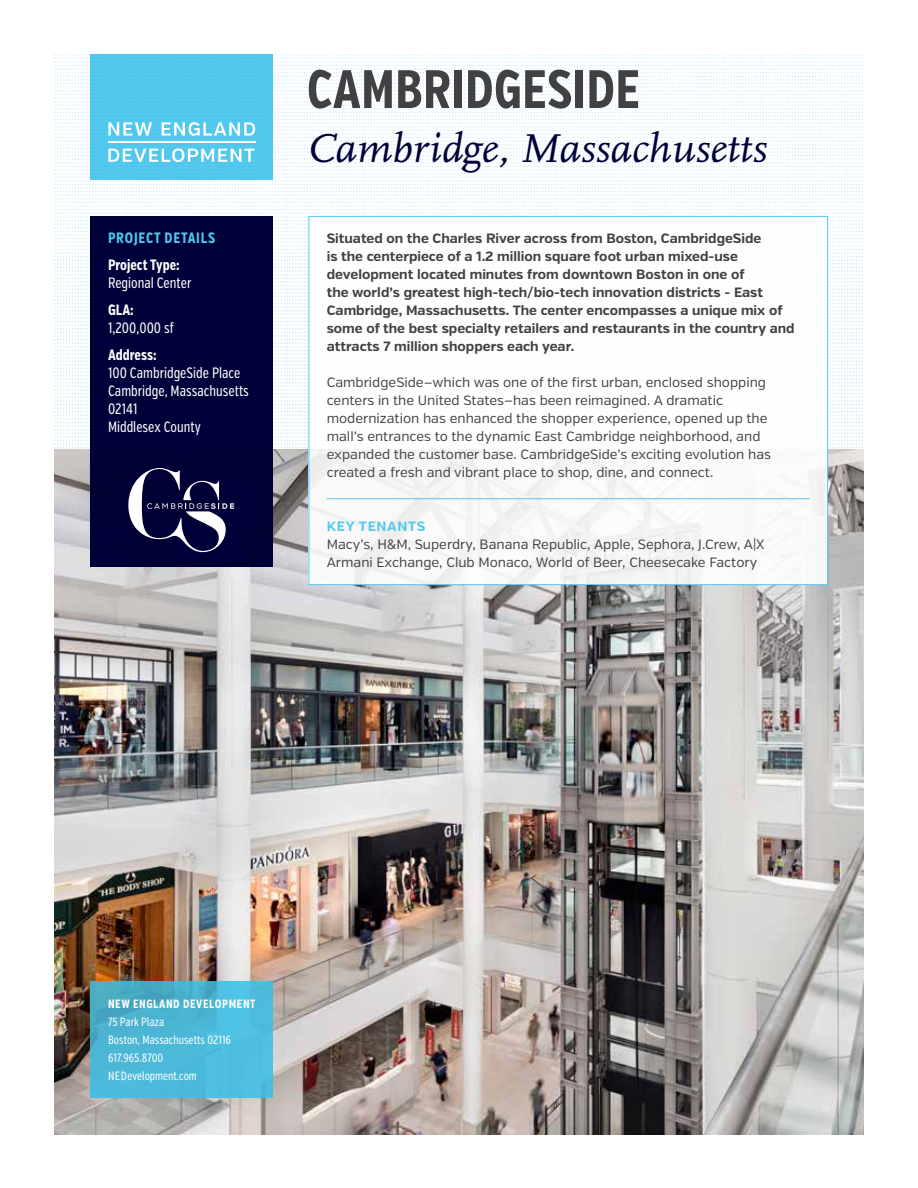
<style>
.page{position:relative;width:918px;height:1188px;background:#fff}
.page>*{position:absolute;margin:0;border:0;box-sizing:border-box;transform-origin:0 0}
.t1{font:700 54px "Verb Comp";color:#414042}
.t2{font:italic 42px "Scala OT";color:#00013a;scale:1.05 1}
.t3{font:15px/18px "Verb Comp";color:#fff}
.t4{font:700 15px "Verb Comp";color:#fff}
.t5{font:700 15px "Verb Comp";letter-spacing:.05em;color:#52c9ed}
.t6{font:13.5px/18px "Verb";color:#414042}
.t7{font:700 13.5px/18px "Verb";color:#414042}
.t8{font:700 13.5px "Verb";letter-spacing:.05em;color:#52c9ed}
.t9{font:12px/18px "Verb Comp";color:#fff}
.t10{font:700 12px "Verb Comp";letter-spacing:.05em;color:#fff}
</style>
<div class="page">
<img style="left:54px;top:54px;width:810px;height:1080px">
<div style="left:309px;top:216px;width:519px;height:369px;background:#fff"></div>
<div style="left:90px;top:216px;width:183px;height:351px;background:#00013a"></div>
<div style="left:90px;top:54px;width:183px;height:126px;background:#52c9ed"></div>
<svg style="left:108px;top:148px;width:147px;height:14px"></svg>
<svg style="left:108px;top:122px;width:147px;height:14px"></svg>
<hr style="left:108px;top:142px;width:147px;height:1px;background:#fff">
<svg style="left:90px;top:981px;width:183px;height:117px;background:#4bb7d6"></svg>
<hr style="left:327px;top:498px;width:483px;height:1px;background:#52c9ed">
<svg style="left:128px;top:468px;width:106px;height:84px"></svg>
<p class="t5" style="left:108px;top:229px;width:109px">PROJECT DETAILS</p>
<p class="t4" style="left:108px;top:256px;width:73px">Project Type:</p>
<p class="t3" style="left:108px;top:274px;width:85px">Regional Center</p>
<p class="t4" style="left:108px;top:301px;width:27px">GLA:</p>
<p class="t3" style="left:108px;top:319px;width:67px">1,200,000 sf</p>
<p class="t4" style="left:108px;top:346px;width:50px">Address:</p>
<p class="t3" style="left:108px;top:364px;width:142px">100 CambridgeSide Place<br>Cambridge, Massachusetts<br>02141<br>Middlesex County</p>
<h1 class="t1" style="left:307px;top:58px;width:335px">CAMBRIDGESIDE</h1>
<h2 class="t2" style="left:307px;top:125px;width:440px">Cambridge, Massachusetts</h2>
<p class="t7" style="left:327px;top:230px;width:469px">Situated on the Charles River across from Boston, CambridgeSide<br>is the centerpiece of a 1.2 million square foot urban mixed-use development located minutes from downtown Boston in one of<br>the world’s greatest high-tech/bio-tech innovation districts - East Cambridge, Massachusetts. The center encompasses a unique mix of some of the best specialty retailers and restaurants in the country and attracts 7 million shoppers each year.</p>
<p class="t6" style="left:327px;top:373px;width:446px">CambridgeSide—which was one of the first urban, enclosed shopping centers in the United States—has been reimagined. A dramatic modernization has enhanced the shopper experience, opened up the mall’s entrances to the dynamic East Cambridge neighborhood, and expanded the customer base. CambridgeSide’s exciting evolution has created a fresh and vibrant place to shop, dine, and connect.</p>
<p class="t8" style="left:327px;top:518px;width:100px">KEY TENANTS</p>
<p class="t6" style="left:327px;top:535px;width:439px">Macy’s, H&amp;M, Superdry, Banana Republic, Apple, Sephora, J.Crew, A|X<br>Armani Exchange, Club Monaco, World of Beer, Cheesecake Factory</p>
<p class="t10" style="left:108px;top:997px;width:149px">NEW ENGLAND DEVELOPMENT</p>
<p class="t9" style="left:108px;top:1013px;width:125px">75 Park Plaza<br>Boston, Massachusetts 02116<br>617.965.8700<br>NEDevelopment.com</p>
</div>
